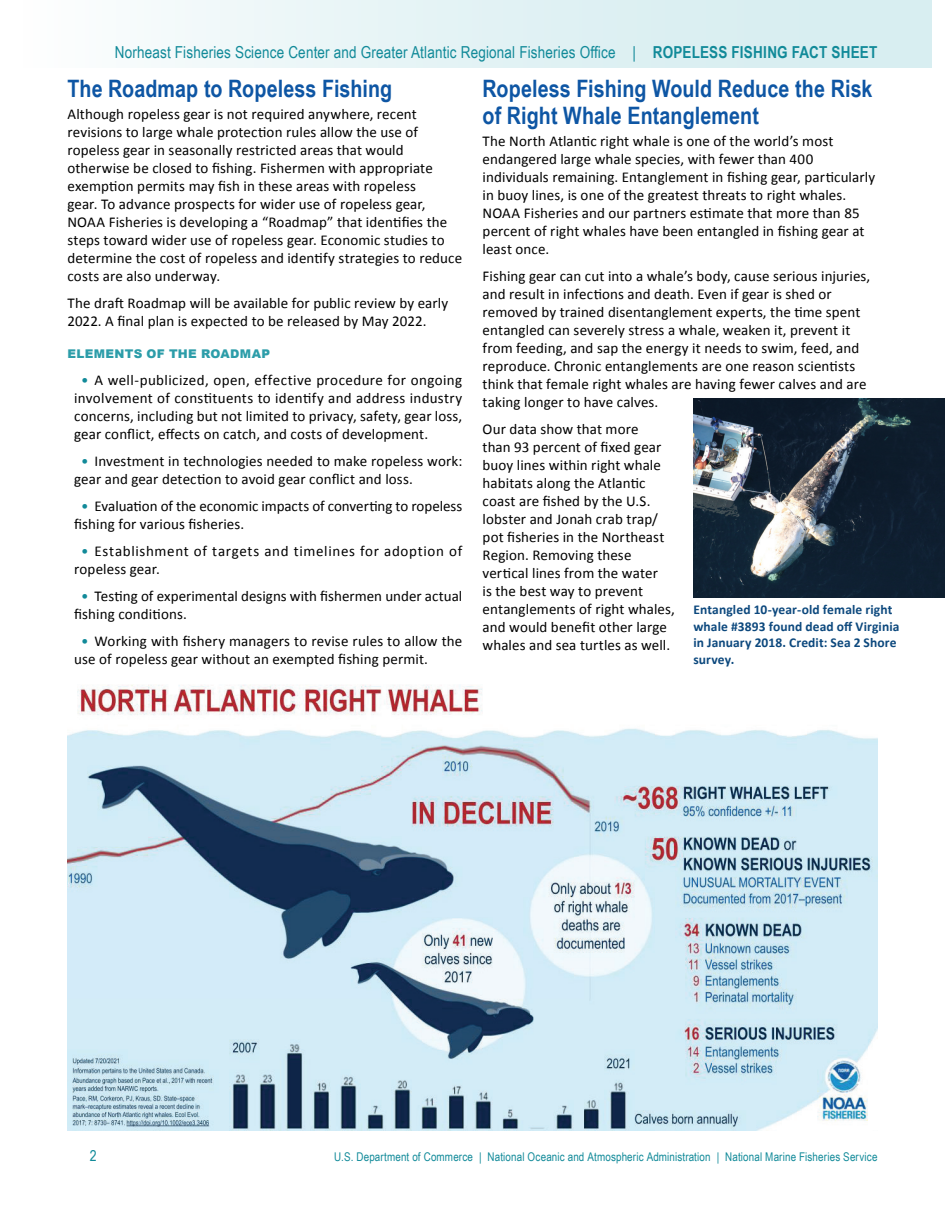
<style>
.page{position:relative;width:945px;height:1215px;background:#fff}
.page>*{position:absolute;margin:0;border:0;box-sizing:border-box;transform-origin:0 0}
.Heading_2__Sans_16_1{font:700 24px/27px "Arial Narrow";letter-spacing:.005em;color:#0e56a4}
.t1{font:16.5px "Arial Narrow";letter-spacing:.01em;color:#118a99}
.TEXT__Sans_10_12{font:15px/18px "Calibri";letter-spacing:.005em;color:#000}
.TEXT__Sans_10_12-2{font:15px/18px "Calibri";letter-spacing:.045em;color:#000}
.t2{font:15px "Arial Narrow";color:#118a99}
.CAPTION__Sans_9_11{font:700 13.5px/16.5px "Calibri";letter-spacing:.01em;color:#0c487d}
.t3{font:12px "Arial Narrow";letter-spacing:.01em;color:#118a99}
.Heading_3__Sans_Bold{font:900 12px "Arial";letter-spacing:.03em;color:#2c9da9}
.s1{font-weight:700}
.s2{color:#118a99}
</style>
<div class="page">
<div style="left:0;top:0;width:932px;height:68px;background:linear-gradient(to right,#fbfdfd,#d1ebee)"></div>
<img style="left:68px;top:685px;width:810px;height:445px">
<img style="left:693px;top:399px;width:252px;height:198px">
<p class="t1" style="left:115px;top:40px;width:764px">Norheast Fisheries Science Center and Greater Atlantic Regional Fisheries Office | <span class="s1">ROPELESS FISHING FACT SHEET</span></p>
<p class="Heading_2__Sans_16_1" style="left:68px;top:74px;width:326px">The Roadmap to Ropeless Fishing</p>
<p class="TEXT__Sans_10_12" style="left:68px;top:105px;width:396px">Although ropeless gear is not required anywhere, recent revisions to large whale protection rules allow the use of ropeless gear in seasonally restricted areas that would otherwise be closed to fishing. Fishermen with appropriate exemption permits may fish in these areas with ropeless<br>gear. To advance prospects for wider use of ropeless gear, NOAA Fisheries is developing a “Roadmap” that identifies the steps toward wider use of ropeless gear. Economic studies to determine the cost of ropeless and identify strategies to reduce costs are also underway.</p>
<p class="TEXT__Sans_10_12" style="left:68px;top:294px;width:382px">The draft Roadmap will be available for public review by early<br>2022. A final plan is expected to be released by May 2022.</p>
<p class="Heading_3__Sans_Bold" style="left:68px;top:345px;width:204px">ELEMENTS OF THE ROADMAP</p>
<p class="TEXT__Sans_10_12" style="left:74px;top:371px;width:390px;text-align:justify;text-indent:7px"><span class="s2">•</span> A well-publicized, open, effective procedure for ongoing involvement of constituents to identify and address industry concerns, including but not limited to privacy, safety, gear loss, gear conflict, effects on catch, and costs of development.</p>
<p class="TEXT__Sans_10_12" style="left:74px;top:452px;width:390px;text-indent:7px"><span class="s2">•</span> Investment in technologies needed to make ropeless work: gear and gear detection to avoid gear conflict and loss.</p>
<p class="TEXT__Sans_10_12" style="left:74px;top:497px;width:390px;text-indent:7px"><span class="s2">•</span> Evaluation of the economic impacts of converting to ropeless fishing for various fisheries.</p>
<p class="TEXT__Sans_10_12-2" style="left:74px;top:542px;width:390px;text-indent:7px"><span class="s2">•</span> Establishment of targets and timelines for adoption of ropeless gear.</p>
<p class="TEXT__Sans_10_12" style="left:74px;top:587px;width:390px;text-indent:7px"><span class="s2">•</span> Testing of experimental designs with fishermen under actual fishing conditions.</p>
<p class="TEXT__Sans_10_12" style="left:74px;top:632px;width:390px;text-indent:7px"><span class="s2">•</span> Working with fishery managers to revise rules to allow the use of ropeless gear without an exempted fishing permit.</p>
<p class="Heading_2__Sans_16_1" style="left:483px;top:74px;width:391px">Ropeless Fishing Would Reduce the Risk of Right Whale Entanglement</p>
<p class="TEXT__Sans_10_12" style="left:483px;top:132px;width:394px">The North Atlantic right whale is one of the world’s most endangered large whale species, with fewer than 400 individuals remaining. Entanglement in fishing gear, particularly in buoy lines, is one of the greatest threats to right whales.<br>NOAA Fisheries and our partners estimate that more than 85 percent of right whales have been entangled in fishing gear at least once.</p>
<p class="TEXT__Sans_10_12" style="left:483px;top:267px;width:389px">Fishing gear can cut into a whale’s body, cause serious injuries, and result in infections and death. Even if gear is shed or removed by trained disentanglement experts, the time spent entangled can severely stress a whale, weaken it, prevent it from feeding, and sap the energy it needs to swim, feed, and reproduce. Chronic entanglements are one reason scientists think that female right whales are having fewer calves and are taking longer to have calves.</p>
<p class="TEXT__Sans_10_12" style="left:483px;top:420px;width:194px">Our data show that more<br>than 93 percent of fixed gear buoy lines within right whale habitats along the Atlantic coast are fished by the U.S. lobster and Jonah crab trap/ pot fisheries in the Northeast<br>Region. Removing these vertical lines from the water<br>is the best way to prevent entanglements of right whales, and would benefit other large whales and sea turtles as well.</p>
<p class="CAPTION__Sans_9_11" style="left:693px;top:602px;width:208px">Entangled 10-year-old female right whale #3893 found dead off Virginia in January 2018. Credit: Sea 2 Shore survey.</p>
<p class="t2" style="left:90px;top:1145px;width:8px">2</p>
<p class="t3" style="left:334px;top:1148px;width:545px">U.S. Department of Commerce | National Oceanic and Atmospheric Administration | National Marine Fisheries Service</p>
</div>
